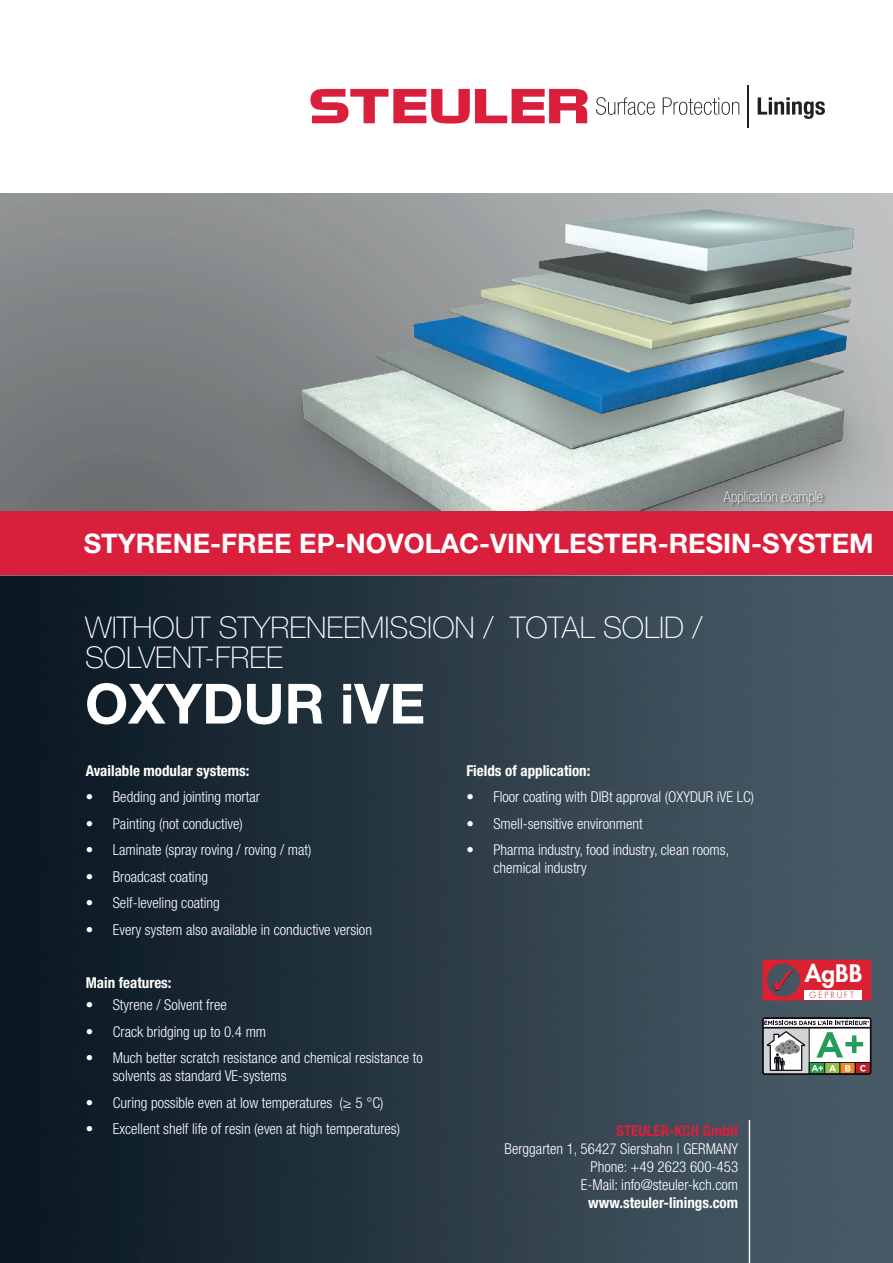
<style>
.page{position:relative;width:893px;height:1263px;background:#fff}
.page>*{position:absolute;margin:0;border:0;box-sizing:border-box;transform-origin:0 0}
.t1{font:700 55.5px "Helvetica Neue LT Std";color:#fff}
.t2{font:100 30px/30px "Helvetica Neue LT Std";color:#fff}
.t3{font:700 27px "Helvetica Neue LT Std";color:#fff}
.t4{font:800 23.55px "Futura";color:#fff;scale:1.04 1}
.t5{font:300 condensed 15px/18px "Helvetica Neue LT Std";color:#fff}
.t6{font:700 condensed 15px "Helvetica Neue LT Std";color:#fff}
.t7{font:100 condensed 15px "Helvetica Neue LT Std";color:#fff}
.t8{font:700 condensed 15px "Helvetica Neue LT Std";color:#da1f3d}
.t9{font:300 8.25px "Futura";letter-spacing:.25em;color:#be1d2c}
</style>
<div class="page">
<img style="left:0;top:575px;width:893px;height:688px">
<hr style="left:749px;top:1120px;width:1px;height:143px;background:#fff">
<svg style="left:310px;top:89px;width:278px;height:35px"></svg>
<svg style="left:758px;top:97px;width:67px;height:22px"></svg>
<hr style="left:747px;top:85px;width:2px;height:43px;background:#231f20">
<svg style="left:596px;top:97px;width:59px;height:18px"></svg>
<svg style="left:663px;top:97px;width:76px;height:18px"></svg>
<svg style="left:0;top:194px;width:207px;height:317px;background:#7c8081"></svg>
<img style="left:207px;top:193px;width:686px;height:383px">
<svg style="left:762px;top:960px;width:109px;height:41px;background:#c34654"></svg>
<svg style="left:762px;top:1018px;width:109px;height:56px"></svg>
<div style="left:724px;top:491px;width:102px;height:17px;background:#231f20;opacity:.75"></div>
<div style="left:0;top:511px;width:893px;height:64px;background:#da1f3d"></div>
<p class="t7" style="left:724px;top:488px;width:101px">Application example</p>
<h3 class="t3" style="left:84px;top:527px;width:792px">STYRENE-FREE EP-NOVOLAC-VINYLESTER-RESIN-SYSTEM</h3>
<h2 class="t2" style="left:85px;top:612px;width:619px">WITHOUT STYRENEEMISSION / TOTAL SOLID /<br>SOLVENT-FREE</h2>
<h1 class="t1" style="left:85px;top:669px;width:342px">OXYDUR iVE</h1>
<p class="t6" style="left:86px;top:761px;width:165px">Available modular systems:</p>
<p class="t5" style="left:86px;top:788px;width:176px">• Bedding and jointing mortar</p>
<p class="t5" style="left:86px;top:814px;width:159px">• Painting (not conductive)</p>
<p class="t5" style="left:86px;top:841px;width:227px">• Laminate (spray roving / roving / mat)</p>
<p class="t5" style="left:86px;top:867px;width:124px">• Broadcast coating</p>
<p class="t5" style="left:86px;top:894px;width:136px">• Self-leveling coating</p>
<p class="t5" style="left:86px;top:920px;width:288px">• Every system also available in conductive version</p>
<p class="t6" style="left:86px;top:973px;width:87px">Main features:</p>
<p class="t5" style="left:86px;top:995px;width:143px">• Styrene / Solvent free</p>
<p class="t5" style="left:86px;top:1022px;width:182px">• Crack bridging up to 0.4 mm</p>
<p class="t5" style="left:113px;top:1048px;width:312px;text-indent:-27px">• Much better scratch resistance and chemical resistance to solvents as standard VE-systems</p>
<p class="t5" style="left:86px;top:1093px;width:299px">• Curing possible even at low temperatures (≥ 5 °C)</p>
<p class="t5" style="left:86px;top:1119px;width:316px">• Excellent shelf life of resin (even at high temperatures)</p>
<p class="t6" style="left:466px;top:761px;width:126px">Fields of application:</p>
<p class="t5" style="left:466px;top:788px;width:289px">• Floor coating with DIBt approval (OXYDUR iVE LC)</p>
<p class="t5" style="left:466px;top:814px;width:178px">• Smell-sensitive environment</p>
<p class="t5" style="left:493px;top:841px;width:237px;text-indent:-27px">• Pharma industry, food industry, clean rooms, chemical industry</p>
<p class="t8" style="left:616px;top:1122px;width:123px">STEULER-KCH GmbH</p>
<p class="t5" style="left:505px;top:1139px;width:235px;text-align:right">Berggarten 1, 56427 Siershahn | GERMANY<br>Phone: +49 2623 600-453<br>E-Mail: info@steuler-kch.com</p>
<p class="t6" style="left:588px;top:1194px;width:151px">www.steuler-linings.com</p>
<h3 class="t4" style="left:805px;top:957px;width:57px">AgBB</h3>
<p class="t9" style="left:837px;top:983px;width:6px">..</p>
<p class="t9" style="left:809px;top:990px;width:46px">GEPRUFT</p>
</div>
